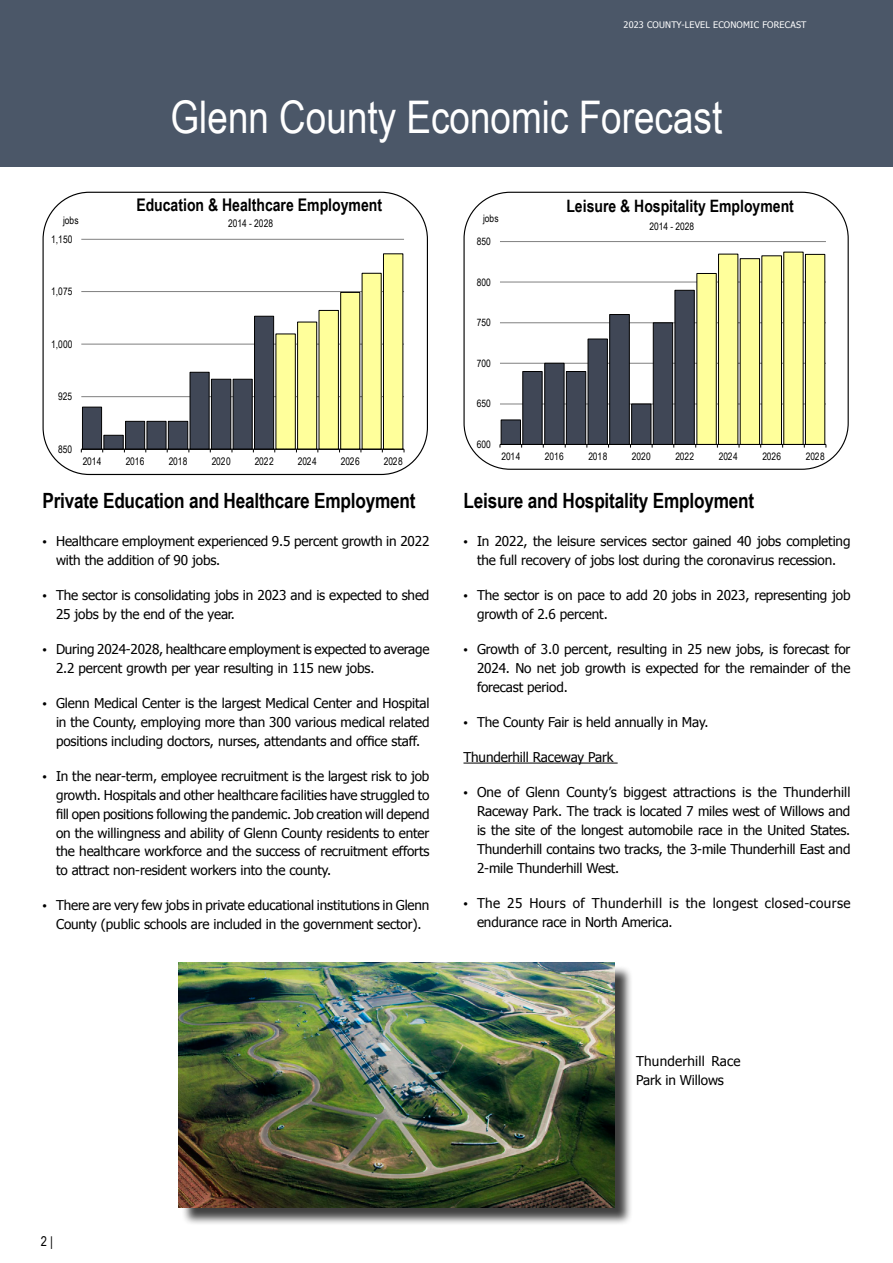
<style>
.page{position:relative;width:893px;height:1263px;background:#fff}
.page>*{position:absolute;margin:0;border:0;box-sizing:border-box;transform-origin:0 0}
.t1{font:45px "Arial Narrow";color:#fff}
.Profile_Subhead_1{font:700 21px "Arial Narrow";letter-spacing:-.01em;color:#000}
.t2{font:700 17.4px "Arial Narrow";color:#000}
.t3{font:700 17.1px "Arial Narrow";color:#000}
.Hanging_indent{font:13.5px/18.9px "Tahoma";letter-spacing:-.01em;color:#000}
.Hanging_indent-2{font:13.5px/18.9px "Tahoma";letter-spacing:.025em;color:#000}
.Hanging_indent-3{font:13.5px/18.9px "Tahoma";letter-spacing:.015em;color:#000}
.t4{font:13.5px "Arial Narrow";color:#000}
.t5{font:10.5px "Arial Narrow";letter-spacing:-.01em;color:#000}
.t6{font:10.2px "Arial Narrow";letter-spacing:-.01em;color:#000}
.t7{font:9px "Tahoma";letter-spacing:.02em;color:#fff}
.s1{font-family:"Myriad Pro";font-size:15.9px}
</style>
<div class="page">
<div style="left:0;top:0;width:893px;height:167px;background:#4b5768"></div>
<hr style="left:463px;top:763px;width:155px;height:1px;background:#000">
<hr style="left:81px;top:396px;width:323px;height:1px;background:#808080">
<hr style="left:81px;top:344px;width:323px;height:1px;background:#808080">
<hr style="left:81px;top:291px;width:323px;height:1px;background:#808080">
<hr style="left:81px;top:239px;width:323px;height:1px;background:#808080">
<div style="left:276px;top:334px;width:19px;height:115px;background:#ffff9b"></div>
<div style="left:276px;top:334px;width:20px;height:115px;border:1px solid #000"></div>
<div style="left:298px;top:322px;width:19px;height:127px;background:#ffff9b"></div>
<div style="left:297px;top:322px;width:20px;height:127px;border:1px solid #000"></div>
<div style="left:319px;top:310px;width:19px;height:139px;background:#ffff9b"></div>
<div style="left:319px;top:310px;width:20px;height:139px;border:1px solid #000"></div>
<div style="left:341px;top:292px;width:19px;height:157px;background:#ffff9b"></div>
<div style="left:340px;top:292px;width:20px;height:157px;border:1px solid #000"></div>
<div style="left:362px;top:273px;width:19px;height:176px;background:#ffff9b"></div>
<div style="left:383px;top:254px;width:20px;height:195px;background:#ffff9b"></div>
<div style="left:383px;top:254px;width:20px;height:195px;border:1px solid #000"></div>
<hr style="left:81px;top:449px;width:323px;height:1px;background:#000">
<svg style="left:81px;top:316px;width:194px;height:136px"></svg>
<hr style="left:500px;top:404px;width:326px;height:1px;background:#808080">
<hr style="left:500px;top:363px;width:326px;height:1px;background:#808080">
<hr style="left:500px;top:322px;width:326px;height:1px;background:#808080">
<hr style="left:500px;top:282px;width:326px;height:1px;background:#808080">
<hr style="left:500px;top:241px;width:326px;height:1px;background:#808080">
<div style="left:697px;top:273px;width:19px;height:171px;background:#ffff9b"></div>
<div style="left:718px;top:254px;width:20px;height:190px;background:#ffff9b"></div>
<div style="left:718px;top:254px;width:20px;height:191px;border:1px solid #000"></div>
<div style="left:740px;top:259px;width:19px;height:185px;background:#ffff9b"></div>
<div style="left:740px;top:258px;width:20px;height:187px;border:1px solid #000"></div>
<div style="left:762px;top:256px;width:19px;height:188px;background:#ffff9b"></div>
<div style="left:761px;top:255px;width:21px;height:190px;border:1px solid #000"></div>
<div style="left:784px;top:252px;width:19px;height:192px;background:#ffff9b"></div>
<div style="left:805px;top:254px;width:20px;height:190px;background:#ffff9b"></div>
<div style="left:805px;top:254px;width:20px;height:191px;border:1px solid #000"></div>
<hr style="left:500px;top:444px;width:326px;height:1px;background:#000">
<svg style="left:500px;top:290px;width:196px;height:158px"></svg>
<div style="left:181px;top:965px;width:452px;height:261px;background:#000;opacity:.75"></div>
<img style="left:179px;top:963px;width:436px;height:244px">
<p class="t7" style="left:624px;top:19px;width:184px">2023 COUNTY-LEVEL ECONOMIC FORECAST</p>
<p class="t5" style="left:63px;top:213px;width:17px">jobs</p>
<p class="t5" style="left:51px;top:231px;width:23px">1,150</p>
<p class="t5" style="left:51px;top:284px;width:23px">1,075</p>
<p class="t5" style="left:51px;top:336px;width:23px">1,000</p>
<p class="t5" style="left:58px;top:389px;width:15px">925</p>
<h1 class="t1" style="left:171px;top:85px;width:553px">Glenn County Economic Forecast</h1>
<p class="t2" style="left:136px;top:192px;width:247px">Education &amp; Healthcare Employment</p>
<p class="t5" style="left:228px;top:216px;width:46px">2014 - 2028</p>
<p class="t6" style="left:483px;top:211px;width:17px">jobs</p>
<p class="t6" style="left:477px;top:234px;width:15px">850</p>
<p class="t6" style="left:477px;top:275px;width:15px">800</p>
<p class="t6" style="left:477px;top:315px;width:15px">750</p>
<p class="t6" style="left:477px;top:356px;width:15px">700</p>
<p class="t6" style="left:477px;top:396px;width:15px">650</p>
<p class="t3" style="left:566px;top:193px;width:229px">Leisure &amp; Hospitality Employment</p>
<p class="t6" style="left:649px;top:219px;width:46px">2014 - 2028</p>
<p class="t5" style="left:58px;top:442px;width:15px">850</p>
<p class="t5" style="left:83px;top:454px;width:20px">2014</p>
<p class="t5" style="left:126px;top:454px;width:20px">2016</p>
<p class="t5" style="left:169px;top:454px;width:20px">2018</p>
<p class="t5" style="left:212px;top:454px;width:20px">2020</p>
<p class="t5" style="left:255px;top:454px;width:20px">2022</p>
<p class="t5" style="left:298px;top:454px;width:20px">2024</p>
<p class="t5" style="left:341px;top:454px;width:20px">2026</p>
<p class="t5" style="left:384px;top:454px;width:20px">2028</p>
<p class="t6" style="left:477px;top:437px;width:15px">600</p>
<p class="t6" style="left:501px;top:449px;width:20px">2014</p>
<p class="t6" style="left:545px;top:449px;width:20px">2016</p>
<p class="t6" style="left:588px;top:449px;width:20px">2018</p>
<p class="t6" style="left:632px;top:449px;width:20px">2020</p>
<p class="t6" style="left:675px;top:449px;width:20px">2022</p>
<p class="t6" style="left:719px;top:449px;width:20px">2024</p>
<p class="t6" style="left:762px;top:449px;width:20px">2026</p>
<p class="t6" style="left:806px;top:449px;width:20px">2028</p>
<h1 class="Profile_Subhead_1" style="left:43px;top:485px;width:375px">Private Education and Healthcare Employment</h1>
<p class="Hanging_indent" style="left:56px;top:531px;width:375px;text-indent:-14px"><span class="s1">•</span> Healthcare employment experienced 9.5 percent growth in 2022 with the addition of 90 jobs.</p>
<p class="Hanging_indent" style="left:56px;top:585px;width:375px;text-indent:-14px"><span class="s1">•</span> The sector is consolidating jobs in 2023 and is expected to shed<br>25 jobs by the end of the year.</p>
<p class="Hanging_indent" style="left:56px;top:639px;width:375px;text-indent:-14px"><span class="s1">•</span> During 2024-2028, healthcare employment is expected to average<br>2.2 percent growth per year resulting in 115 new jobs.</p>
<p class="Hanging_indent" style="left:56px;top:693px;width:375px;text-align:justify;text-indent:-14px"><span class="s1">•</span> Glenn Medical Center is the largest Medical Center and Hospital in the County, employing more than 300 various medical related positions including doctors, nurses, attendants and office staff.</p>
<p class="Hanging_indent" style="left:56px;top:766px;width:375px;text-align:justify;text-indent:-14px"><span class="s1">•</span> In the near-term, employee recruitment is the largest risk to job growth. Hospitals and other healthcare facilities have struggled to fill open positions following the pandemic. Job creation will depend on the willingness and ability of Glenn County residents to enter the healthcare workforce and the success of recruitment efforts to attract non-resident workers into the county.</p>
<p class="Hanging_indent" style="left:43px;top:895px;width:388px;text-align:center"><span class="s1">•</span> There are very few jobs in private educational institutions in Glenn<br>County (public schools are included in the government sector).</p>
<h1 class="Profile_Subhead_1" style="left:463px;top:485px;width:292px">Leisure and Hospitality Employment</h1>
<p class="Hanging_indent" style="left:463px;top:531px;width:388px;text-align:center"><span class="s1">•</span> In 2022, the leisure services sector gained 40 jobs completing the full recovery of jobs lost during the coronavirus recession.</p>
<p class="Hanging_indent" style="left:477px;top:585px;width:375px;text-indent:-14px"><span class="s1">•</span> The sector is on pace to add 20 jobs in 2023, representing job growth of 2.6 percent.</p>
<p class="Hanging_indent" style="left:477px;top:639px;width:375px;text-align:justify;text-indent:-14px"><span class="s1">•</span> Growth of 3.0 percent, resulting in 25 new jobs, is forecast for 2024. No net job growth is expected for the remainder of the forecast period.</p>
<p class="Hanging_indent" style="left:463px;top:712px;width:246px"><span class="s1">•</span> The County Fair is held annually in May.</p>
<p class="Hanging_indent" style="left:463px;top:747px;width:152px">Thunderhill Raceway Park</p>
<p class="Hanging_indent" style="left:477px;top:782px;width:375px;text-align:justify;text-indent:-14px"><span class="s1">•</span> One of Glenn County’s biggest attractions is the Thunderhill Raceway Park. The track is located 7 miles west of Willows and is the site of the longest automobile race in the United States.<br>Thunderhill contains two tracks, the 3-mile Thunderhill East and 2-mile Thunderhill West.</p>
<p class="Hanging_indent-2" style="left:477px;top:893px;width:375px;text-indent:-14px"><span class="s1">•</span> The 25 Hours of Thunderhill is the longest closed-course endurance race in North America.</p>
<p class="Hanging_indent-3" style="left:636px;top:1051px;width:106px">Thunderhill Race<br>Park in Willows</p>
<p class="t4" style="left:41px;top:1231px;width:14px">2 |</p>
</div>
